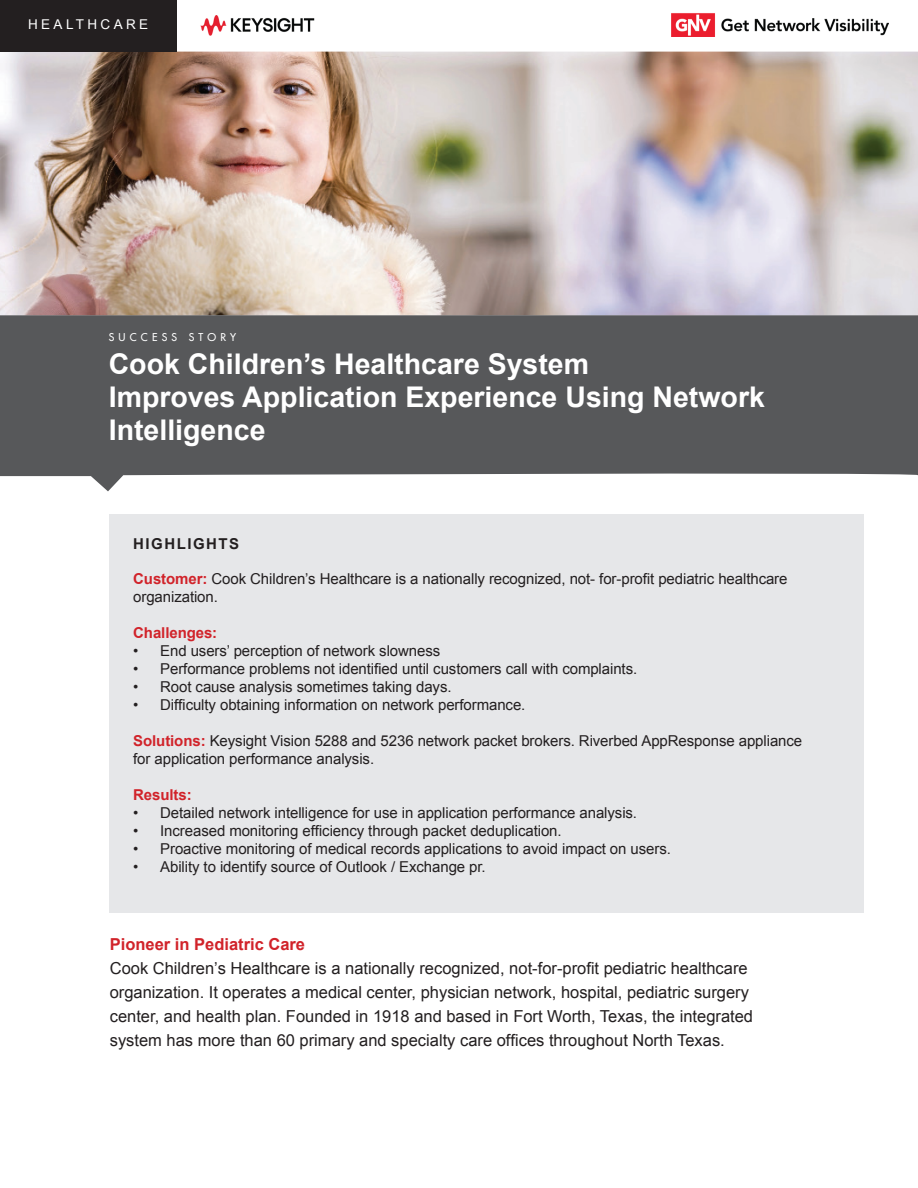
<style>
.page{position:relative;width:918px;height:1188px;background:#fff}
.page>*{position:absolute;margin:0;border:0;box-sizing:border-box;transform-origin:0 0}
.t1{font:700 28.5px/33px "Arial";color:#fff}
.t2{font:16.5px/24px "Arial";color:#231f20}
.t3{font:700 16.5px "Arial";color:#d1232a}
.t4{font:15px/18px "Arial";letter-spacing:-.005em;color:#231f20}
.t5{font:700 15px "Arial";letter-spacing:-.005em;color:#d1232a}
.t6{font:700 15px "Arial";letter-spacing:.1em;color:#231f20}
.t7{font:13.5px "Arial";letter-spacing:.25em;color:#fff}
.t8{font:10.5px "Futura";letter-spacing:.4em;color:#fff}
.s1{font-weight:700;color:#d1232a}
</style>
<div class="page">
<svg style="left:0;top:315px;width:918px;height:176px;background:#666769"></svg>
<img style="left:0;top:52px;width:918px;height:263px">
<div style="left:110px;top:514px;width:754px;height:399px;background:#e6e7e9"></div>
<div style="left:0;top:0;width:176px;height:52px;background:#231f20"></div>
<img style="left:671px;top:13px;width:218px;height:24px">
<img style="left:200px;top:15px;width:115px;height:21px">
<p class="t7" style="left:28px;top:16px;width:122px">HEALTHCARE</p>
<p class="t8" style="left:109px;top:331px;width:129px">SUCCESS STORY</p>
<h1 class="t1" style="left:109px;top:349px;width:658px">Cook Children’s Healthcare System<br>Improves Application Experience Using Network<br>Intelligence</h1>
<p class="t6" style="left:133px;top:534px;width:108px">HIGHLIGHTS</p>
<p class="t4" style="left:133px;top:570px;width:656px"><span class="s1">Customer:</span> Cook Children’s Healthcare is a nationally recognized, not- for-profit pediatric healthcare organization.</p>
<p class="t5" style="left:133px;top:622px;width:86px">Challenges:</p>
<p class="t4" style="left:133px;top:642px;width:309px">• End users’ perception of network slowness</p>
<p class="t4" style="left:133px;top:660px;width:506px">• Performance problems not identified until customers call with complaints.</p>
<p class="t4" style="left:133px;top:678px;width:320px">• Root cause analysis sometimes taking days.</p>
<p class="t4" style="left:133px;top:696px;width:394px">• Difficulty obtaining information on network performance.</p>
<p class="t4" style="left:133px;top:732px;width:671px"><span class="s1">Solutions:</span> Keysight Vision 5288 and 5236 network packet brokers. Riverbed AppResponse appliance for application performance analysis.</p>
<p class="t5" style="left:133px;top:784px;width:60px">Results:</p>
<p class="t4" style="left:133px;top:804px;width:505px">• Detailed network intelligence for use in application performance analysis.</p>
<p class="t4" style="left:133px;top:822px;width:430px">• Increased monitoring efficiency through packet deduplication.</p>
<p class="t4" style="left:133px;top:840px;width:539px">• Proactive monitoring of medical records applications to avoid impact on users.</p>
<p class="t4" style="left:133px;top:858px;width:354px">• Ability to identify source of Outlook / Exchange pr.</p>
<p class="t3" style="left:110px;top:933px;width:197px">Pioneer in Pediatric Care</p>
<p class="t2" style="left:110px;top:956px;width:645px">Cook Children’s Healthcare is a nationally recognized, not-for-profit pediatric healthcare organization. It operates a medical center, physician network, hospital, pediatric surgery center, and health plan. Founded in 1918 and based in Fort Worth, Texas, the integrated system has more than 60 primary and specialty care offices throughout North Texas.</p>
</div>
